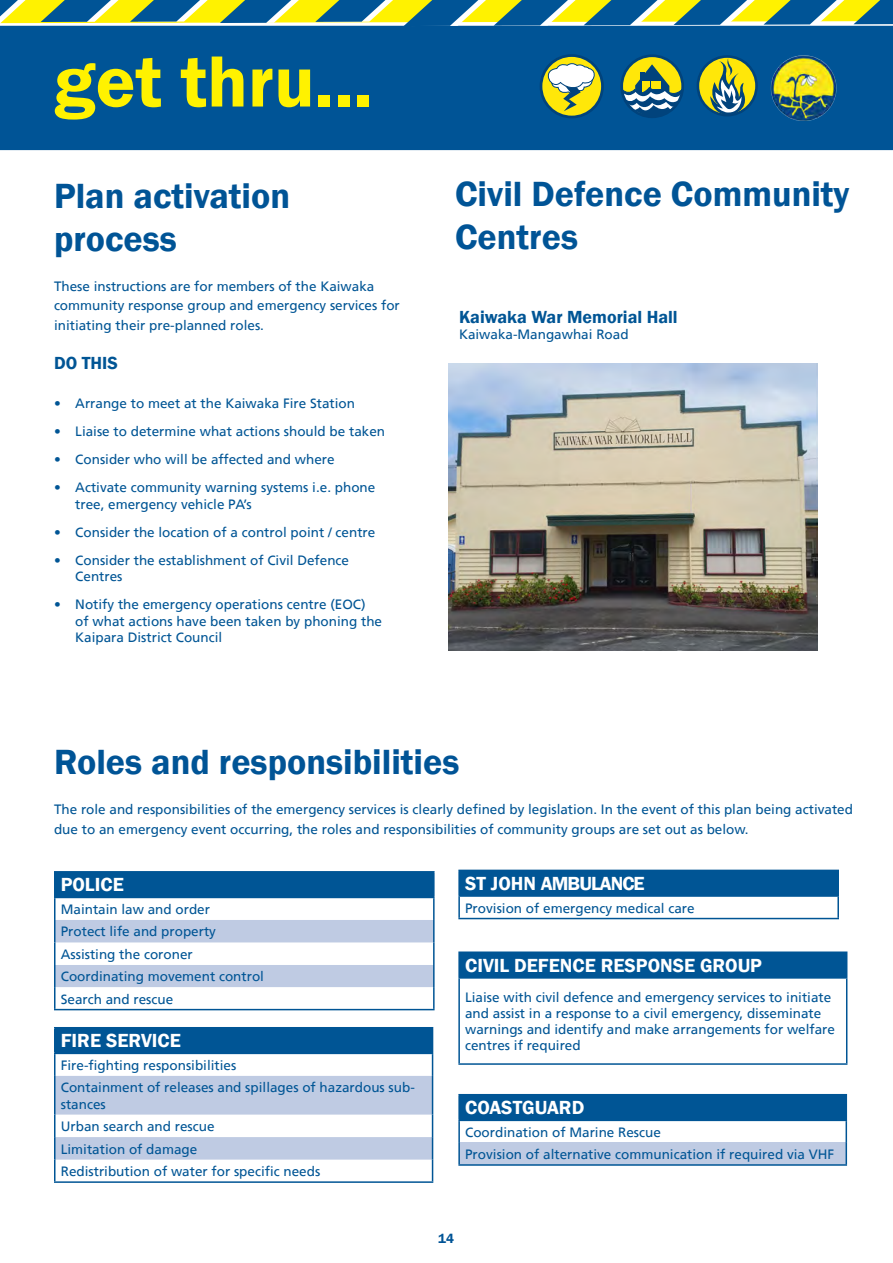
<style>
.page{position:relative;width:893px;height:1263px;background:#fff}
.page>*{position:absolute;margin:0;border:0;box-sizing:border-box;transform-origin:0 0}
.t1{font:600 75px "Franklin Gothic";color:#fff200}
.t2{font:600 36px/43.2px "Franklin Gothic";color:#005496}
.t3{font:600 19.5px "Franklin Gothic";color:#fff}
.t4{font:600 19.5px "Franklin Gothic";letter-spacing:-.05em;color:#fff}
.t5{font:600 18px "Franklin Gothic";color:#005595}
.t6{font:13.5px/16.2px "Frutiger";color:#005595}
.t7{font:600 13.5px "Franklin Gothic";color:#005496}
</style>
<div class="page">
<div style="left:0;top:26px;width:893px;height:125px;background:#005496"></div>
<div style="left:55px;top:872px;width:379px;height:25px;background:#005595"></div>
<svg style="left:56px;top:920px;width:377px;height:67px"></svg>
<hr style="left:54px;top:871px;width:381px;height:1px;background:#005595">
<hr style="left:433px;top:872px;width:2px;height:25px;background:#005595">
<hr style="left:54px;top:897px;width:381px;height:1px;background:#005595">
<hr style="left:433px;top:898px;width:2px;height:22px;background:#005595">
<hr style="left:433px;top:920px;width:2px;height:22px;background:#005595">
<hr style="left:433px;top:942px;width:2px;height:23px;background:#005595">
<hr style="left:433px;top:965px;width:2px;height:22px;background:#005595">
<hr style="left:433px;top:987px;width:2px;height:22px;background:#005595">
<hr style="left:54px;top:1009px;width:381px;height:1px;background:#005595">
<hr style="left:54px;top:872px;width:2px;height:25px;background:#005595">
<hr style="left:54px;top:898px;width:2px;height:22px;background:#005595">
<hr style="left:54px;top:920px;width:2px;height:22px;background:#005595">
<hr style="left:54px;top:942px;width:2px;height:23px;background:#005595">
<hr style="left:54px;top:965px;width:2px;height:22px;background:#005595">
<hr style="left:54px;top:987px;width:2px;height:22px;background:#005595">
<div style="left:459px;top:870px;width:379px;height:26px;background:#005595"></div>
<hr style="left:458px;top:870px;width:381px;height:1px;background:#005595">
<hr style="left:837px;top:871px;width:2px;height:24px;background:#005595">
<hr style="left:458px;top:895px;width:381px;height:2px;background:#005595">
<hr style="left:837px;top:897px;width:2px;height:21px;background:#005595">
<hr style="left:458px;top:871px;width:2px;height:24px;background:#005595">
<hr style="left:458px;top:897px;width:2px;height:21px;background:#005595">
<hr style="left:458px;top:918px;width:381px;height:1px;background:#005595">
<div style="left:459px;top:952px;width:388px;height:26px;background:#005595"></div>
<hr style="left:458px;top:951px;width:389px;height:2px;background:#005595">
<hr style="left:458px;top:977px;width:389px;height:2px;background:#005595">
<hr style="left:846px;top:979px;width:1px;height:84px;background:#005595">
<hr style="left:458px;top:953px;width:2px;height:24px;background:#005595">
<hr style="left:458px;top:979px;width:2px;height:84px;background:#005595">
<hr style="left:458px;top:1063px;width:389px;height:2px;background:#005595">
<hr style="left:54px;top:1027px;width:379px;height:1px;background:#005595">
<hr style="left:54px;top:1053px;width:379px;height:1px;background:#005595">
<svg style="left:56px;top:1028px;width:377px;height:153px"></svg>
<hr style="left:54px;top:1181px;width:379px;height:2px;background:#005595">
<hr style="left:54px;top:1028px;width:2px;height:25px;background:#005595">
<hr style="left:54px;top:1054px;width:2px;height:22px;background:#005595">
<hr style="left:54px;top:1076px;width:2px;height:38px;background:#005595">
<hr style="left:54px;top:1114px;width:2px;height:23px;background:#005595">
<hr style="left:54px;top:1137px;width:2px;height:22px;background:#005595">
<hr style="left:54px;top:1159px;width:2px;height:22px;background:#005595">
<div style="left:459px;top:1095px;width:387px;height:25px;background:#005595"></div>
<div style="left:459px;top:1143px;width:387px;height:22px;background:#bfcbe3"></div>
<hr style="left:458px;top:1094px;width:389px;height:1px;background:#005595">
<hr style="left:845px;top:1095px;width:2px;height:24px;background:#005595">
<hr style="left:458px;top:1119px;width:389px;height:2px;background:#005595">
<hr style="left:845px;top:1121px;width:2px;height:22px;background:#005595">
<hr style="left:845px;top:1143px;width:2px;height:21px;background:#005595">
<hr style="left:458px;top:1095px;width:2px;height:24px;background:#005595">
<hr style="left:458px;top:1121px;width:2px;height:22px;background:#005595">
<hr style="left:458px;top:1143px;width:2px;height:21px;background:#005595">
<hr style="left:458px;top:1164px;width:389px;height:2px;background:#005595">
<svg style="left:622px;top:56px;width:61px;height:61px"></svg>
<svg style="left:622px;top:64px;width:61px;height:53px;background:#7a976c"></svg>
<div style="left:620px;top:54px;width:64px;height:64px;border:3px solid #01437c;border-radius:50%"></div>
<svg style="left:541px;top:56px;width:61px;height:61px"></svg>
<div style="left:540px;top:54px;width:64px;height:64px;border:3px solid #01437c;border-radius:50%"></div>
<svg style="left:540px;top:63px;width:58px;height:48px"></svg>
<svg style="left:698px;top:57px;width:59px;height:58px"></svg>
<div style="left:697px;top:55px;width:61px;height:61px;border:3px solid #01437c;border-radius:50%"></div>
<svg style="left:708px;top:58px;width:42px;height:58px;background:#98a858"></svg>
<img style="left:769px;top:53px;width:70px;height:68px">
<img style="left:449px;top:364px;width:368px;height:287px">
<svg style="left:0;top:0;width:893px;height:26px;background:#87aa72"></svg>
<p class="t1" style="left:54px;top:35px;width:320px">get thru...</p>
<p class="t2" style="left:54px;top:175px;width:238px">Plan activation process</p>
<p class="t6" style="left:54px;top:276px;width:347px;line-height:19.5px">These instructions are for members of the Kaiwaka community response group and emergency services for initiating their pre-planned roles.</p>
<p class="t5" style="left:54px;top:352px;width:65px">DO THIS</p>
<p class="t6" style="left:54px;top:395px;width:303px">• Arrange to meet at the Kaiwaka Fire Station</p>
<p class="t6" style="left:54px;top:423px;width:333px">• Liaise to determine what actions should be taken</p>
<p class="t6" style="left:54px;top:451px;width:282px">• Consider who will be affected and where</p>
<p class="t6" style="left:75px;top:479px;width:302px;text-indent:-21px">• Activate community warning systems i.e. phone tree, emergency vehicle PA’s</p>
<p class="t6" style="left:54px;top:524px;width:323px">• Consider the location of a control point / centre</p>
<p class="t6" style="left:75px;top:552px;width:275px;text-indent:-21px">• Consider the establishment of Civil Defence<br>Centres</p>
<p class="t6" style="left:75px;top:596px;width:308px;text-indent:-21px">• Notify the emergency operations centre (EOC) of what actions have been taken by phoning the<br>Kaipara District Council</p>
<p class="t2" style="left:455px;top:173px;width:396px">Civil Defence Community<br>Centres</p>
<p class="t5" style="left:459px;top:306px;width:220px">Kaiwaka War Memorial Hall</p>
<p class="t6" style="left:459px;top:326px;width:171px">Kaiwaka-Mangawhai Road</p>
<p class="t2" style="left:54px;top:740px;width:407px">Roles and responsibilities</p>
<p class="t6" style="left:54px;top:800px;width:800px;line-height:19.5px">The role and responsibilities of the emergency services is clearly defined by legislation. In the event of this plan being activated due to an emergency event occurring, the roles and responsibilities of community groups are set out as below.</p>
<p class="t4" style="left:465px;top:871px;width:181px">ST JOHN AMBULANCE</p>
<p class="t6" style="left:465px;top:900px;width:231px">Provision of emergency medical care</p>
<p class="t3" style="left:61px;top:873px;width:65px">POLICE</p>
<p class="t6" style="left:61px;top:901px;width:151px">Maintain law and order</p>
<p class="t6" style="left:61px;top:923px;width:157px">Protect life and property</p>
<p class="t6" style="left:61px;top:946px;width:134px">Assisting the coroner</p>
<p class="t6" style="left:61px;top:968px;width:205px">Coordinating movement control</p>
<p class="t6" style="left:61px;top:991px;width:114px">Search and rescue</p>
<p class="t3" style="left:465px;top:953px;width:298px">CIVIL DEFENCE RESPONSE GROUP</p>
<p class="t6" style="left:465px;top:989px;width:371px">Liaise with civil defence and emergency services to initiate and assist in a response to a civil emergency, disseminate warnings and identify and make arrangements for welfare</p>
<p class="t3" style="left:61px;top:1029px;width:122px">FIRE SERVICE</p>
<p class="t6" style="left:465px;top:1037px;width:117px">centres if required</p>
<p class="t6" style="left:61px;top:1057px;width:177px">Fire-fighting responsibilities</p>
<p class="t6" style="left:61px;top:1079px;width:356px">Containment of releases and spillages of hazardous sub&shy;stances</p>
<p class="t6" style="left:61px;top:1118px;width:155px">Urban search and rescue</p>
<p class="t6" style="left:61px;top:1141px;width:138px">Limitation of damage</p>
<p class="t6" style="left:61px;top:1163px;width:261px">Redistribution of water for specific needs</p>
<p class="t3" style="left:465px;top:1096px;width:121px">COASTGUARD</p>
<p class="t6" style="left:465px;top:1124px;width:197px">Coordination of Marine Rescue</p>
<p class="t6" style="left:465px;top:1146px;width:371px">Provision of alternative communication if required via VHF</p>
<p class="t7" style="left:438px;top:1230px;width:17px">14</p>
</div>
